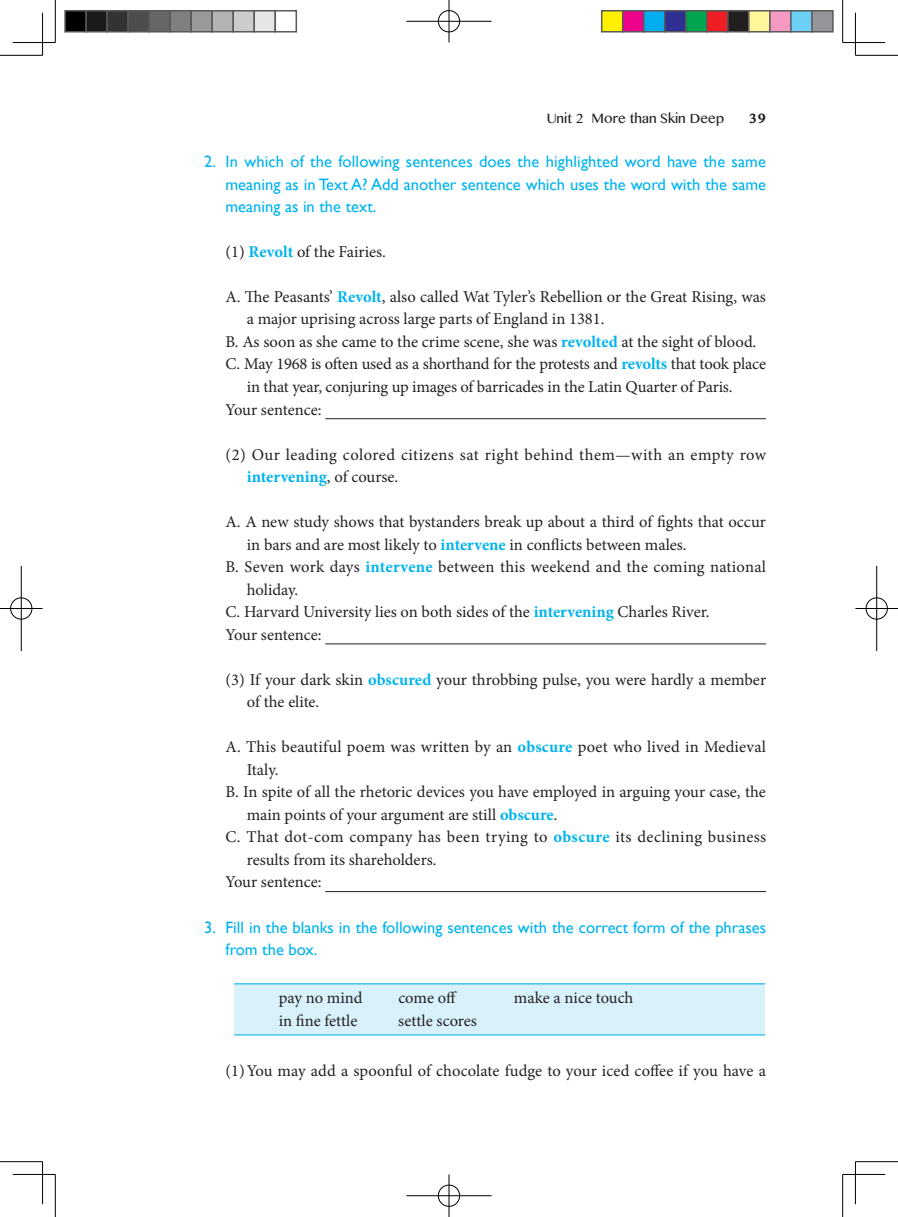
<style>
.page{position:relative;width:898px;height:1217px;background:#fff}
.page>*{position:absolute;margin:0;border:0;box-sizing:border-box;transform-origin:0 0}
.t1{font:16.5px/22.5px "Minion Pro";color:#231f20}
.t2{font:16.5px/22.5px "Gill Sans";color:#00b3ef;text-align:justify}
.t3{font:16.5px/22.5px "Minion Pro";letter-spacing:.03em;color:#231f20}
.t4{font:16.5px "Minion Pro";letter-spacing:.025em;color:#231f20}
.t5{font:13.5px "Malayalam MN";color:#231f20}
.t6{font:700 13.5px "Malayalam MN";color:#231f20}
.s1{font-weight:700;color:#00b3ef}
</style>
<div class="page">
<hr style="left:325px;top:418px;width:440px;height:1px;background:#231f20">
<hr style="left:325px;top:643px;width:440px;height:1px;background:#231f20">
<hr style="left:325px;top:891px;width:440px;height:1px;background:#231f20">
<div style="left:234px;top:983px;width:530px;height:51px;background:#d8f1fb"></div>
<hr style="left:234px;top:983px;width:530px;height:1px;background:#00b3ef">
<hr style="left:234px;top:1034px;width:530px;height:1px;background:#00b3ef">
<hr style="left:0;top:55px;width:43px;height:1px;background:#000">
<hr style="left:855px;top:55px;width:42px;height:1px;background:#000">
<hr style="left:0;top:1161px;width:43px;height:1px;background:#000">
<hr style="left:855px;top:1161px;width:42px;height:1px;background:#000">
<hr style="left:55px;top:0;width:1px;height:43px;background:#000">
<hr style="left:55px;top:1174px;width:1px;height:42px;background:#000">
<hr style="left:842px;top:0;width:1px;height:43px;background:#000">
<hr style="left:842px;top:1174px;width:1px;height:42px;background:#000">
<hr style="left:13px;top:42px;width:42px;height:1px;background:#000">
<hr style="left:842px;top:42px;width:42px;height:1px;background:#000">
<hr style="left:13px;top:1173px;width:42px;height:1px;background:#000">
<hr style="left:842px;top:1173px;width:42px;height:1px;background:#000">
<hr style="left:42px;top:13px;width:1px;height:42px;background:#000">
<hr style="left:42px;top:1161px;width:1px;height:42px;background:#000">
<hr style="left:854px;top:13px;width:1px;height:42px;background:#000">
<hr style="left:854px;top:1161px;width:1px;height:42px;background:#000">
<div style="left:437px;top:10px;width:23px;height:23px;border:2px solid #fff;border-radius:50%"></div>
<hr style="left:406px;top:20px;width:85px;height:2px;background:#fff">
<hr style="left:448px;top:0;width:2px;height:43px;background:#fff">
<div style="left:438px;top:10px;width:21px;height:22px;border:1px solid #000;border-radius:50%"></div>
<hr style="left:406px;top:21px;width:85px;height:1px;background:#000">
<hr style="left:448px;top:0;width:1px;height:43px;background:#000">
<div style="left:437px;top:1183px;width:23px;height:23px;border:2px solid #fff;border-radius:50%"></div>
<hr style="left:406px;top:1194px;width:85px;height:2px;background:#fff">
<hr style="left:448px;top:1174px;width:2px;height:42px;background:#fff">
<div style="left:438px;top:1184px;width:21px;height:22px;border:1px solid #000;border-radius:50%"></div>
<hr style="left:406px;top:1195px;width:85px;height:1px;background:#000">
<hr style="left:448px;top:1174px;width:1px;height:42px;background:#000">
<div style="left:10px;top:596px;width:23px;height:24px;border:2px solid #fff;border-radius:50%"></div>
<hr style="left:0;top:607px;width:43px;height:2px;background:#fff">
<hr style="left:20px;top:566px;width:2px;height:85px;background:#fff">
<div style="left:10px;top:597px;width:22px;height:22px;border:1px solid #000;border-radius:50%"></div>
<hr style="left:0;top:608px;width:43px;height:1px;background:#000">
<hr style="left:21px;top:566px;width:1px;height:85px;background:#000">
<div style="left:864px;top:596px;width:23px;height:24px;border:2px solid #fff;border-radius:50%"></div>
<hr style="left:855px;top:607px;width:42px;height:2px;background:#fff">
<hr style="left:875px;top:566px;width:2px;height:85px;background:#fff">
<div style="left:865px;top:597px;width:22px;height:22px;border:1px solid #000;border-radius:50%"></div>
<hr style="left:855px;top:608px;width:42px;height:1px;background:#000">
<hr style="left:876px;top:566px;width:1px;height:85px;background:#000">
<div style="left:65px;top:11px;width:21px;height:21px;background:#000"></div>
<div style="left:64px;top:10px;width:23px;height:23px;border:2px solid #595959"></div>
<div style="left:86px;top:11px;width:21px;height:21px;background:#1a1a1a"></div>
<div style="left:85px;top:10px;width:23px;height:23px;border:2px solid #595959"></div>
<div style="left:107px;top:11px;width:21px;height:21px;background:#333"></div>
<div style="left:106px;top:10px;width:23px;height:23px;border:2px solid #595959"></div>
<div style="left:128px;top:11px;width:21px;height:21px;background:#4d4d4d"></div>
<div style="left:127px;top:10px;width:23px;height:23px;border:2px solid #595959"></div>
<div style="left:149px;top:11px;width:21px;height:21px;background:#666"></div>
<div style="left:148px;top:10px;width:23px;height:23px;border:2px solid #595959"></div>
<div style="left:170px;top:11px;width:21px;height:21px;background:#808080"></div>
<div style="left:169px;top:10px;width:23px;height:23px;border:2px solid #595959"></div>
<div style="left:191px;top:11px;width:21px;height:21px;background:#999"></div>
<div style="left:190px;top:10px;width:23px;height:23px;border:2px solid #595959"></div>
<div style="left:212px;top:11px;width:21px;height:21px;background:#b3b3b3"></div>
<div style="left:211px;top:10px;width:23px;height:23px;border:2px solid #595959"></div>
<div style="left:233px;top:11px;width:21px;height:21px;background:#ccc"></div>
<div style="left:232px;top:10px;width:23px;height:23px;border:2px solid #595959"></div>
<div style="left:254px;top:11px;width:21px;height:21px;background:#e6e6e6"></div>
<div style="left:253px;top:10px;width:23px;height:23px;border:2px solid #595959"></div>
<div style="left:274px;top:10px;width:23px;height:23px;border:2px solid #595959"></div>
<div style="left:601px;top:11px;width:21px;height:21px;background:#fff101"></div>
<div style="left:600px;top:10px;width:23px;height:23px;border:2px solid #595959"></div>
<div style="left:622px;top:11px;width:21px;height:21px;background:#ed028c"></div>
<div style="left:621px;top:10px;width:23px;height:23px;border:2px solid #595959"></div>
<div style="left:643px;top:11px;width:21px;height:21px;background:#00aeef"></div>
<div style="left:642px;top:10px;width:23px;height:23px;border:2px solid #595959"></div>
<div style="left:664px;top:11px;width:21px;height:21px;background:#2e3092"></div>
<div style="left:663px;top:10px;width:23px;height:23px;border:2px solid #595959"></div>
<div style="left:685px;top:11px;width:21px;height:21px;background:#00a54f"></div>
<div style="left:684px;top:10px;width:23px;height:23px;border:2px solid #595959"></div>
<div style="left:706px;top:11px;width:21px;height:21px;background:#ee1d23"></div>
<div style="left:705px;top:10px;width:23px;height:23px;border:2px solid #595959"></div>
<div style="left:727px;top:11px;width:21px;height:21px;background:#231f20"></div>
<div style="left:726px;top:10px;width:23px;height:23px;border:2px solid #595959"></div>
<div style="left:748px;top:11px;width:21px;height:21px;background:#fff79a"></div>
<div style="left:747px;top:10px;width:23px;height:23px;border:2px solid #595959"></div>
<div style="left:769px;top:11px;width:21px;height:21px;background:#f499c2"></div>
<div style="left:768px;top:10px;width:23px;height:23px;border:2px solid #595959"></div>
<div style="left:790px;top:11px;width:21px;height:21px;background:#6bcff6"></div>
<div style="left:789px;top:10px;width:23px;height:23px;border:2px solid #595959"></div>
<div style="left:811px;top:11px;width:21px;height:21px;background:#939598"></div>
<div style="left:810px;top:10px;width:23px;height:23px;border:2px solid #595959"></div>
<p class="t5" style="left:546px;top:110px;width:179px">Unit 2 More than Skin Deep</p>
<p class="t6" style="left:748px;top:110px;width:19px">39</p>
<p class="t2" style="left:225px;top:150px;width:542px;text-indent:-21px">2. In which of the following sentences does the highlighted word have the same meaning as in Text A? Add another sentence which uses the word with the same meaning as in the text.</p>
<p class="t1" style="left:225px;top:240px;width:162px">(1) <span class="s1">Revolt</span> of the Fairies.</p>
<p class="t1" style="left:225px;top:285px;width:541px">A. The Peasants’ <span class="s1">Revolt</span>, also called Wat Tyler’s Rebellion or the Great Rising, was</p>
<p class="t1" style="left:247px;top:308px;width:359px">a major uprising across large parts of England in 1381.</p>
<p class="t1" style="left:225px;top:330px;width:532px">B. As soon as she came to the crime scene, she was <span class="s1">revolted</span> at the sight of blood.</p>
<p class="t1" style="left:225px;top:353px;width:541px">C. May 1968 is often used as a shorthand for the protests and <span class="s1">revolts</span> that took place</p>
<p class="t1" style="left:247px;top:375px;width:487px">in that year, conjuring up images of barricades in the Latin Quarter of Paris.</p>
<p class="t1" style="left:225px;top:398px;width:97px">Your sentence:</p>
<p class="t3" style="left:247px;top:443px;width:520px;text-indent:-21px">(2) Our leading colored citizens sat right behind them—with an empty row <span class="s1">intervening</span>, of course.</p>
<p class="t1" style="left:225px;top:510px;width:541px">A. A new study shows that bystanders break up about a third of fights that occur</p>
<p class="t1" style="left:247px;top:533px;width:441px">in bars and are most likely to <span class="s1">intervene</span> in conflicts between males.</p>
<p class="t1" style="left:225px;top:555px;width:542px">B. Seven work days <span class="s1">intervene</span> between this weekend and the coming national</p>
<p class="t1" style="left:247px;top:578px;width:53px">holiday.</p>
<p class="t1" style="left:225px;top:600px;width:485px">C. Harvard University lies on both sides of the <span class="s1">intervening</span> Charles River.</p>
<p class="t1" style="left:225px;top:623px;width:97px">Your sentence:</p>
<p class="t1" style="left:247px;top:668px;width:520px;text-indent:-21px">(3) If your dark skin <span class="s1">obscured</span> your throbbing pulse, you were hardly a member of the elite.</p>
<p class="t1" style="left:225px;top:735px;width:541px">A. This beautiful poem was written by an <span class="s1">obscure</span> poet who lived in Medieval</p>
<p class="t1" style="left:247px;top:758px;width:33px">Italy.</p>
<p class="t1" style="left:225px;top:780px;width:541px">B. In spite of all the rhetoric devices you have employed in arguing your case, the</p>
<p class="t1" style="left:247px;top:803px;width:312px">main points of your argument are still <span class="s1">obscure</span>.</p>
<p class="t4" style="left:225px;top:825px;width:542px">C. That dot-com company has been trying to <span class="s1">obscure</span> its declining business</p>
<p class="t1" style="left:247px;top:848px;width:191px">results from its shareholders.</p>
<p class="t1" style="left:225px;top:870px;width:97px">Your sentence:</p>
<p class="t2" style="left:225px;top:916px;width:542px;text-indent:-21px">3. Fill in the blanks in the following sentences with the correct form of the phrases from the box.</p>
<p class="t1" style="left:278px;top:986px;width:85px">pay no mind</p>
<p class="t1" style="left:398px;top:986px;width:60px">come off</p>
<p class="t1" style="left:513px;top:986px;width:121px">make a nice touch</p>
<p class="t1" style="left:278px;top:1009px;width:80px">in fine fettle</p>
<p class="t1" style="left:398px;top:1009px;width:80px">settle scores</p>
<p class="t1" style="left:225px;top:1059px;width:541px">(1)You may add a spoonful of chocolate fudge to your iced coffee if you have a</p>
</div>
